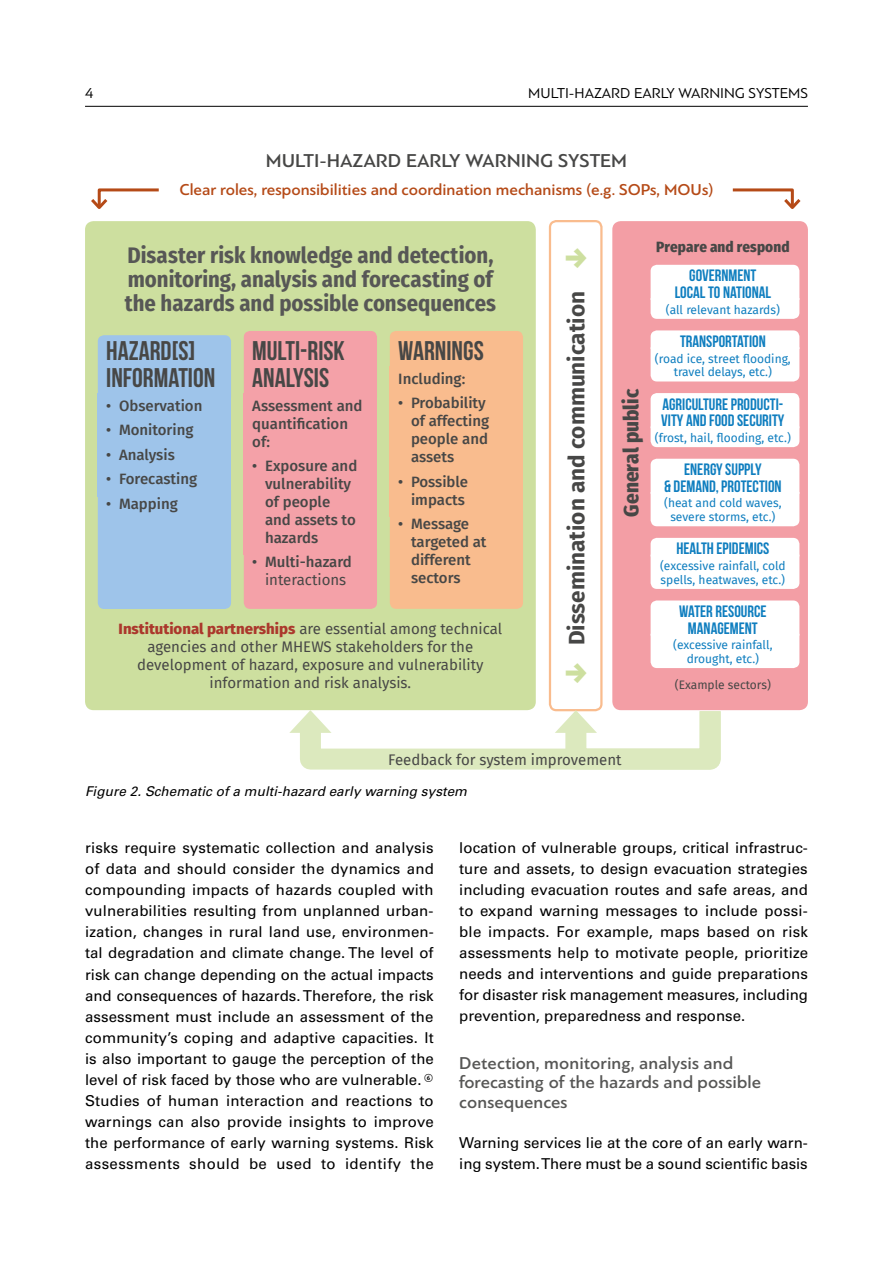
<style>
.page{position:relative;width:893px;height:1263px;background:#fff}
.page>*{position:absolute;margin:0;border:0;box-sizing:border-box;transform-origin:0 0}
.t1{font:700 27px/27px "Bebas Neue";color:#474746}
.t2{font:700 22.5px/24px "Fira Sans Condensed";color:#575756}
.t3{font:700 22.5px "Fira Sans";color:#474746}
.t4{font:800 21px "Fira Sans Condensed";color:#474746}
.t5{font:500 19.5px "PF Bague Sans Pro";color:#474746}
.t6{font:500 18px/19.5px "PF Bague Sans Pro";letter-spacing:.005em;color:#575756}
.t7{font:700 16.5px/16.5px "Bebas Neue";color:#0f7ebf;text-align:center}
.t8{font:500 16.5px "PF Bague Sans Pro";color:#b54a17}
.t9{font:15px/21.1px "Univers LTCYR 55 Roman";letter-spacing:.01em;color:#000}
.t10{font:500 15px/18px "Fira Sans";color:#474746}
.t11{font:15px/18px "Fira Sans";color:#474746;text-align:center}
.t12{font:15px "PF Bague Sans Pro";color:#000}
.t13{font:800 15px "Fira Sans Condensed";letter-spacing:.005em;color:#474746}
.t14{font:italic 13.5px "Univers LTCYR 55";letter-spacing:.005em;color:#000}
.t15{font:12px/13.5px "Fira Sans";color:#0f7ebf;text-align:center}
.t16{font:12px "Fira Sans";color:#474746}
.s1{font-weight:800;color:#ab382c}
</style>
<div class="page">
<hr style="left:85px;top:106px;width:723px;height:1px;background:#000">
<div style="left:85px;top:221px;width:451px;height:489px;background:#cddf9f;border-radius:9px"></div>
<div style="left:98px;top:335px;width:133px;height:274px;background:#9ec4ea"></div>
<div style="left:244px;top:331px;width:133px;height:278px;background:#f4a1a8"></div>
<div style="left:390px;top:331px;width:133px;height:278px;background:#f9bc8e"></div>
<div style="left:549px;top:220px;width:54px;height:491px;border:2px solid #f9bc8e;border-radius:6px"></div>
<svg style="left:91px;top:188px;width:68px;height:21px"></svg>
<svg style="left:732px;top:188px;width:69px;height:21px"></svg>
<svg style="left:289px;top:690px;width:442px;height:80px"></svg>
<div style="left:612px;top:221px;width:196px;height:489px;background:#f39ea5;border-radius:9px"></div>
<div style="left:651px;top:265px;width:148px;height:54px;background:#fff"></div>
<div style="left:651px;top:330px;width:148px;height:51px;background:#fff"></div>
<div style="left:651px;top:393px;width:148px;height:54px;background:#fff"></div>
<div style="left:651px;top:459px;width:148px;height:67px;background:#fff"></div>
<div style="left:651px;top:538px;width:148px;height:51px;background:#fff"></div>
<div style="left:651px;top:600px;width:148px;height:68px;background:#fff"></div>
<p class="t12" style="left:85px;top:84px;width:10px">4</p>
<p class="t12" style="left:528px;top:84px;width:281px">MULTI-HAZARD EARLY WARNING SYSTEMS</p>
<h3 class="t5" style="left:266px;top:149px;width:363px">MULTI-HAZARD EARLY WARNING SYSTEM</h3>
<p class="t8" style="left:180px;top:180px;width:535px">Clear roles, responsibilities and coordination mechanisms (e.g. SOPs, MOUs)</p>
<h2 class="t2" style="left:125px;top:242px;width:373px">Disaster risk knowledge and detection, monitoring, analysis and forecasting of the hazards and possible consequences</h2>
<h1 class="t1" style="left:106px;top:337px;width:111px">HAZARD[S]<br>INFORMATION</h1>
<p class="t10" style="left:106px;top:396px;width:98px">• Observation</p>
<p class="t10" style="left:106px;top:420px;width:89px">• Monitoring</p>
<p class="t10" style="left:106px;top:445px;width:70px">• Analysis</p>
<p class="t10" style="left:106px;top:469px;width:92px">• Forecasting</p>
<p class="t10" style="left:106px;top:494px;width:73px">• Mapping</p>
<h1 class="t1" style="left:398px;top:337px;width:87px">WARNINGS</h1>
<p class="t10" style="left:398px;top:369px;width:68px">Including:</p>
<p class="t10" style="left:411px;top:393px;width:80px;text-indent:-13px">• Probability of affecting people and assets</p>
<p class="t10" style="left:398px;top:472px;width:71px;text-align:right">• Possible impacts</p>
<p class="t10" style="left:411px;top:514px;width:77px;text-indent:-13px">• Message targeted at different sectors</p>
<p class="t11" style="left:119px;top:619px;width:385px"><span class="s1">Institutional partnerships</span> are essential among technical agencies and other MHEWS stakeholders for the development of hazard, exposure and vulnerability information and risk analysis.</p>
<h1 class="t1" style="left:252px;top:337px;width:94px">MULTI-RISK<br>ANALYSIS</h1>
<p class="t10" style="left:252px;top:396px;width:112px">Assessment and quantification of:</p>
<p class="t10" style="left:265px;top:456px;width:94px;text-indent:-13px">• Exposure and vulnerability of people and assets to hazards</p>
<p class="t10" style="left:252px;top:552px;width:101px">• Multi-hazard</p>
<p class="t11" style="left:265px;top:570px;width:83px">interactions</p>
<h2 class="t3" style="left:558px;top:645px;width:356px;rotate:-90deg">Dissemination and communication</h2>
<h3 class="t4" style="left:613px;top:517px;width:129px;rotate:-90deg">General public</h3>
<p class="t13" style="left:656px;top:234px;width:135px">Prepare and respond</p>
<p class="t7" style="left:675px;top:267px;width:98px">GOVERNMENT<br>LOCAL TO NATIONAL</p>
<p class="t15" style="left:666px;top:302px;width:116px">(all relevant hazards)</p>
<p class="t7" style="left:680px;top:333px;width:87px">TRANSPORTATION</p>
<p class="t15" style="left:655px;top:351px;width:137px">(road ice, street flooding, travel delays, etc.)</p>
<p class="t7" style="left:661px;top:396px;width:125px;text-align:left">AGRICULTURE PRODUCTI-<br>VITY AND FOOD SECURITY</p>
<p class="t15" style="left:655px;top:431px;width:138px">(frost, hail, flooding, etc.)</p>
<p class="t7" style="left:664px;top:461px;width:119px">ENERGY SUPPLY<br>&amp; DEMAND, PROTECTION</p>
<p class="t15" style="left:664px;top:496px;width:119px">(heat and cold waves, severe storms, etc.)</p>
<p class="t7" style="left:676px;top:540px;width:94px">HEALTH EPIDEMICS</p>
<p class="t15" style="left:660px;top:559px;width:127px;text-align:left">(excessive rainfall, cold spells, heatwaves, etc.)</p>
<p class="t7" style="left:679px;top:603px;width:89px">WATER RESOURCE<br>MANAGEMENT</p>
<p class="t15" style="left:673px;top:638px;width:101px">(excessive rainfall, drought, etc.)</p>
<p class="t16" style="left:675px;top:676px;width:98px">(Example sectors)</p>
<p class="t11" style="left:388px;top:750px;width:235px">Feedback for system improvement</p>
<p class="t14" style="left:85px;top:782px;width:383px">Figure 2. Schematic of a multi-hazard early warning system</p>
<p class="t9" style="left:85px;top:836px;width:350px">risks require systematic collection and analysis of data and should consider the dynamics and compounding impacts of hazards coupled with vulnerabilities resulting from unplanned urban&shy;ization, changes in rural land use, environmen&shy;tal degradation and climate change. The level of risk can change depending on the actual impacts and consequences of hazards. Therefore, the risk assessment must include an assessment of the community’s coping and adaptive capacities. It is also important to gauge the perception of the level of risk faced by those who are vulnerable.<br>Studies of human interaction and reactions to warnings can also provide insights to improve the performance of early warning systems. Risk assessments should be used to identify the</p>
<p class="t9" style="left:459px;top:836px;width:350px;text-align:justify">location of vulnerable groups, critical infrastruc&shy;ture and assets, to design evacuation strategies including evacuation routes and safe areas, and to expand warning messages to include possi&shy;ble impacts. For example, maps based on risk assessments help to motivate people, prioritize needs and interventions and guide preparations for disaster risk management measures, including prevention, preparedness and response.</p>
<p class="t6" style="left:459px;top:1053px;width:303px">Detection, monitoring, analysis and forecasting of the hazards and possible consequences</p>
<p class="t9" style="left:459px;top:1132px;width:350px">Warning services lie at the core of an early warn&shy;ing system. There must be a sound scientific basis</p>
</div>
